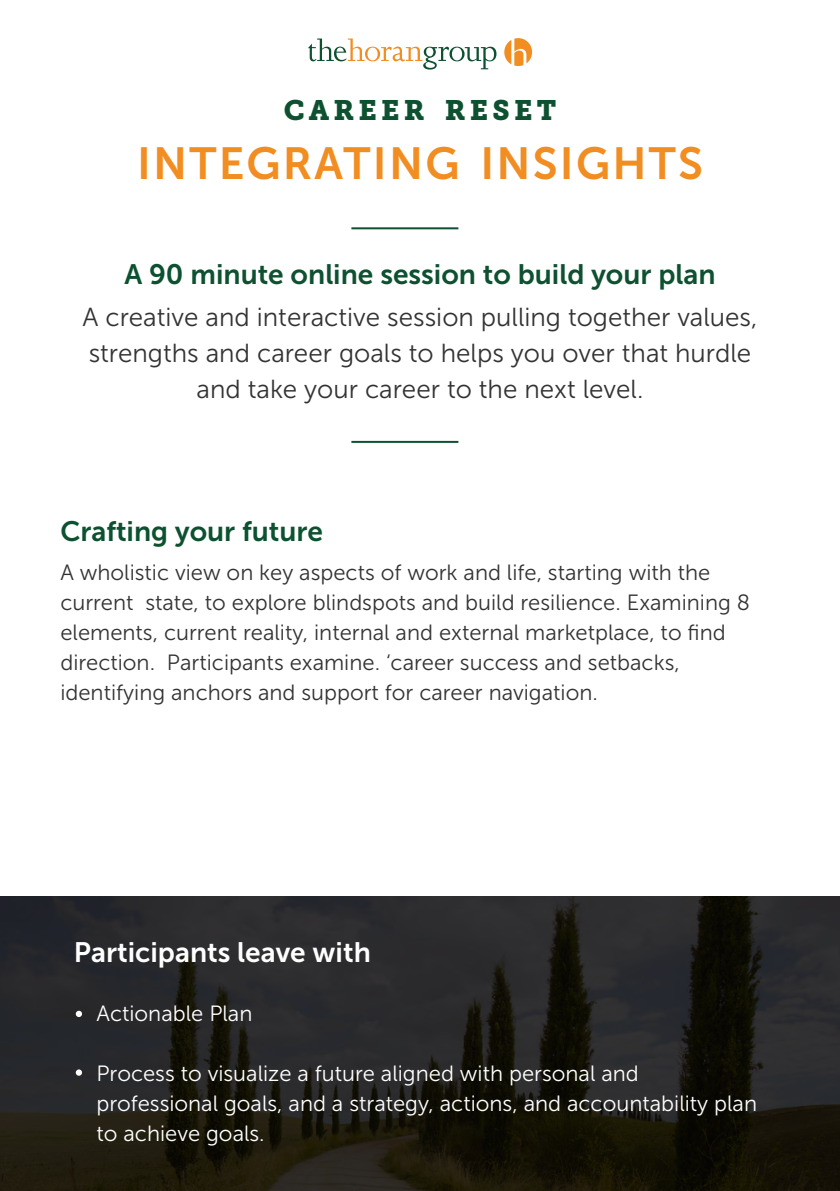
<style>
.page{position:relative;width:840px;height:1191px;background:#fff}
.page>*{position:absolute;margin:0;border:0;box-sizing:border-box;transform-origin:0 0}
.t1{font:44.8px "Museo Sans 700";letter-spacing:.05em;color:#f18d21}
.t2{font:28px "Museo Sans 700";color:#0d5130}
.t3{font:28px "Museo Sans 700";color:#fff}
.t4{font:28px "Museo Slab 900";letter-spacing:.15em;color:#0d5130}
.t5{font:26px/36px "Museo Sans 300";color:#333;text-align:center}
.t6{font:22px/30px "Museo Sans 300";color:#333}
.t7{font:22px/30px "Museo Sans 300";color:#fff}
</style>
<div class="page">
<hr style="left:351px;top:227px;width:107px;height:2px;background:#0d5130">
<hr style="left:351px;top:441px;width:107px;height:2px;background:#0d5130">
<svg style="left:0;top:896px;width:839px;height:295px;background:#21201d"></svg>
<div style="left:76px;top:1010px;width:6px;height:7px;background:#fff;border-radius:50%"></div>
<svg style="left:76px;top:1069px;width:6px;height:6px"></svg>
<svg style="left:504px;top:38px;width:27px;height:28px"></svg>
<svg style="left:308px;top:39px;width:188px;height:31px"></svg>
<p class="t4" style="left:283px;top:94px;width:274px">CAREER RESET</p>
<h1 class="t1" style="left:137px;top:139px;width:567px">INTEGRATING INSIGHTS</h1>
<p class="t2" style="left:124px;top:259px;width:592px">A 90 minute online session to build your plan</p>
<p class="t5" style="left:82px;top:300px;width:676px">A creative and interactive session pulling together values, strengths and career goals to helps you over that hurdle and take your career to the next level.</p>
<p class="t2" style="left:60px;top:515px;width:264px">Crafting your future</p>
<p class="t6" style="left:60px;top:557px;width:690px">A wholistic view on key aspects of work and life, starting with the current state, to explore blindspots and build resilience. Examining 8 elements, current reality, internal and external marketplace, to find direction. Participants examine. ‘career success and setbacks, identifying anchors and support for career navigation.</p>
<p class="t3" style="left:74px;top:936px;width:298px">Participants leave with</p>
<p class="t7" style="left:96px;top:999px;width:157px">Actionable Plan</p>
<p class="t7" style="left:96px;top:1059px;width:661px">Process to visualize a future aligned with personal and professional goals, and a strategy, actions, and accountability plan to achieve goals.</p>
</div>
